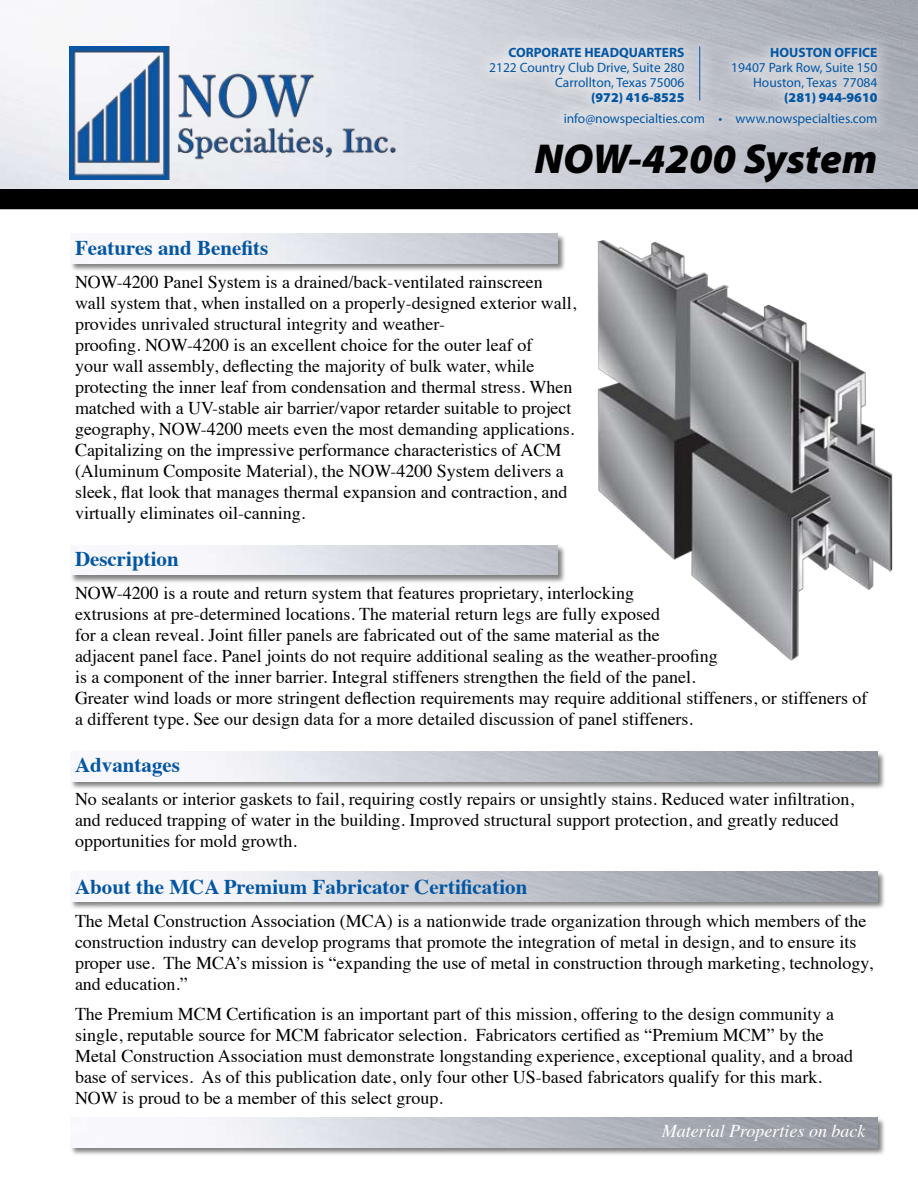
<style>
.page{position:relative;width:918px;height:1188px;background:#fff}
.page>*{position:absolute;margin:0;border:0;box-sizing:border-box;transform-origin:0 0}
.t1{font:italic 900 42px "Myriad Pro";color:#000}
.t2{font:700 21px "Times";color:#0356a3}
.t3{font:18px/21px "Times";color:#000}
.t4{font:italic 18px "Times";color:#fff}
.t5{font:13.5px/15px "Myriad Pro";color:#0356a3;text-align:right}
.t6{font:700 13.5px "Myriad Pro";color:#0356a3}
.t7{font:900 13.5px "Myriad Pro";color:#0356a3}
</style>
<div class="page">
<img style="left:597px;top:240px;width:295px;height:421px">
<div style="left:70px;top:871px;width:816px;height:39px;background:#000;opacity:.5"></div>
<img style="left:70px;top:872px;width:808px;height:29px">
<div style="left:70px;top:545px;width:496px;height:39px;background:#000;opacity:.5"></div>
<img style="left:70px;top:545px;width:488px;height:30px">
<div style="left:70px;top:751px;width:816px;height:39px;background:#000;opacity:.5"></div>
<img style="left:70px;top:752px;width:808px;height:30px">
<div style="left:70px;top:1117px;width:816px;height:39px;background:#000;opacity:.5"></div>
<img style="left:70px;top:1118px;width:808px;height:30px">
<div style="left:70px;top:233px;width:496px;height:39px;background:#000;opacity:.5"></div>
<img style="left:70px;top:234px;width:488px;height:29px">
<div style="left:0;top:189px;width:918px;height:20px;background:#000"></div>
<div style="left:471px;top:28px;width:420px;height:110px;background:#fff;opacity:.5"></div>
<hr style="left:699px;top:46px;width:1px;height:54px;background:#0356a3">
<img style="left:69px;top:46px;width:334px;height:134px">
<p class="t6" style="left:508px;top:43px;width:178px">CORPORATE HEADQUARTERS</p>
<p class="t5" style="left:489px;top:59px;width:197px">2122 Country Club Drive, Suite 280<br>Carrollton, Texas 75006</p>
<p class="t7" style="left:591px;top:89px;width:95px">(972) 416-8525</p>
<p class="t5" style="left:564px;top:110px;width:315px">info@nowspecialties.com • www.nowspecialties.com</p>
<h1 class="t1" style="left:534px;top:135px;width:345px">NOW-4200 System</h1>
<p class="t6" style="left:770px;top:43px;width:109px">HOUSTON OFFICE</p>
<p class="t5" style="left:731px;top:59px;width:148px">19407 Park Row, Suite 150<br>Houston, Texas 77084</p>
<p class="t7" style="left:784px;top:89px;width:95px">(281) 944-9610</p>
<p class="t2" style="left:75px;top:228px;width:195px">Features and Benefits</p>
<p class="t3" style="left:75px;top:270px;width:503px">NOW-4200 Panel System is a drained/back-ventilated rainscreen wall system that, when installed on a properly-designed exterior wall, provides unrivaled structural integrity and weather-<br>proofing. NOW-4200 is an excellent choice for the outer leaf of<br>your wall assembly, deflecting the majority of bulk water, while protecting the inner leaf from condensation and thermal stress. When matched with a UV-stable air barrier/vapor retarder suitable to project geography, NOW-4200 meets even the most demanding applications.<br>Capitalizing on the impressive performance characteristics of ACM (Aluminum Composite Material), the NOW-4200 System delivers a sleek, flat look that manages thermal expansion and contraction, and virtually eliminates oil-canning.</p>
<p class="t2" style="left:75px;top:539px;width:105px">Description</p>
<p class="t3" style="left:75px;top:581px;width:794px">NOW-4200 is a route and return system that features proprietary, interlocking<br>extrusions at pre-determined locations. The material return legs are fully exposed<br>for a clean reveal. Joint filler panels are fabricated out of the same material as the<br>adjacent panel face. Panel joints do not require additional sealing as the weather-proofing<br>is a component of the inner barrier. Integral stiffeners strengthen the field of the panel.<br>Greater wind loads or more stringent deflection requirements may require additional stiffeners, or stiffeners of a different type. See our design data for a more detailed discussion of panel stiffeners.</p>
<p class="t2" style="left:75px;top:745px;width:106px">Advantages</p>
<p class="t3" style="left:75px;top:787px;width:780px">No sealants or interior gaskets to fail, requiring costly repairs or unsightly stains. Reduced water infiltration, and reduced trapping of water in the building. Improved structural support protection, and greatly reduced opportunities for mold growth.</p>
<p class="t2" style="left:75px;top:866px;width:454px">About the MCA Premium Fabricator Certification</p>
<p class="t3" style="left:75px;top:909px;width:799px">The Metal Construction Association (MCA) is a nationwide trade organization through which members of the construction industry can develop programs that promote the integration of metal in design, and to ensure its proper use. The MCA’s mission is “expanding the use of metal in construction through marketing, technology, and education.”</p>
<p class="t3" style="left:75px;top:1002px;width:780px">The Premium MCM Certification is an important part of this mission, offering to the design community a single, reputable source for MCM fabricator selection. Fabricators certified as “Premium MCM” by the Metal Construction Association must demonstrate longstanding experience, exceptional quality, and a broad base of services. As of this publication date, only four other US-based fabricators qualify for this mark.<br>NOW is proud to be a member of this select group.</p>
<p class="t4" style="left:662px;top:1116px;width:205px">Material Properties on back</p>
</div>
